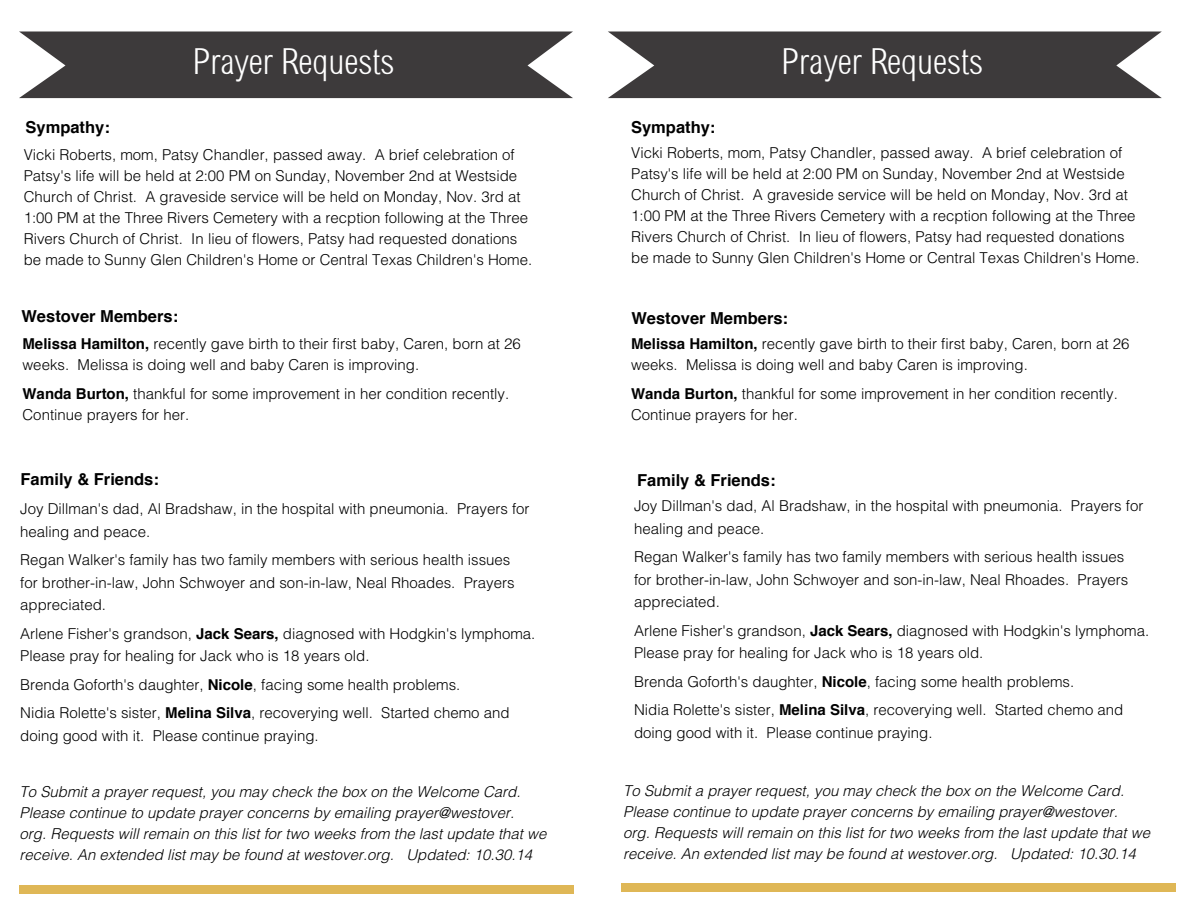
<style>
.page{position:relative;width:1188px;height:918px;background:#fff}
.page>*{position:absolute;margin:0;border:0;box-sizing:border-box;transform-origin:0 0}
.t1{font:36px "Sertig";color:#fff}
.t2{font:700 16.5px "Helvetica";color:#000}
._2_pt_space{font:300 15px/21px "Helvetica";color:#000}
._2_pt_space-2{font:italic 300 15px/21px "Helvetica";color:#000}
.s1{font-weight:700}
</style>
<div class="page">
<svg style="left:19px;top:31px;width:554px;height:67px;background:#4e4b4c"></svg>
<div style="left:19px;top:885px;width:554px;height:9px;background:#dfb756"></div>
<div style="left:621px;top:884px;width:554px;height:8px;background:#dfb756"></div>
<svg style="left:608px;top:31px;width:554px;height:67px;background:#4e4b4c"></svg>
<p class="t1" style="left:192px;top:40px;width:203px">Prayer Requests</p>
<p class="t1" style="left:781px;top:40px;width:203px">Prayer Requests</p>
<p class="t2" style="left:26px;top:117px;width:86px">Sympathy:</p>
<p class="t2" style="left:631px;top:117px;width:86px">Sympathy:</p>
<p class="_2_pt_space" style="left:24px;top:144px;width:510px">Vicki Roberts, mom, Patsy Chandler, passed away. A brief celebration of Patsy's life will be held at 2:00 PM on Sunday, November 2nd at Westside Church of Christ. A graveside service will be held on Monday, Nov. 3rd at 1:00 PM at the Three Rivers Cemetery with a recption following at the Three Rivers Church of Christ. In lieu of flowers, Patsy had requested donations be made to Sunny Glen Children's Home or Central Texas Children's Home.</p>
<p class="_2_pt_space" style="left:631px;top:142px;width:510px">Vicki Roberts, mom, Patsy Chandler, passed away. A brief celebration of Patsy's life will be held at 2:00 PM on Sunday, November 2nd at Westside Church of Christ. A graveside service will be held on Monday, Nov. 3rd at 1:00 PM at the Three Rivers Cemetery with a recption following at the Three Rivers Church of Christ. In lieu of flowers, Patsy had requested donations be made to Sunny Glen Children's Home or Central Texas Children's Home.</p>
<p class="t2" style="left:21px;top:306px;width:158px">Westover Members:</p>
<p class="_2_pt_space" style="left:22px;top:333px;width:500px"><span class="s1">Melissa Hamilton,</span> recently gave birth to their first baby, Caren, born at 26 weeks. Melissa is doing well and baby Caren is improving.</p>
<p class="_2_pt_space" style="left:22px;top:382px;width:488px"><span class="s1">Wanda Burton,</span> thankful for some improvement in her condition recently.<br>Continue prayers for her.</p>
<p class="t2" style="left:21px;top:468px;width:140px">Family &amp; Friends:</p>
<p class="_2_pt_space" style="left:20px;top:497px;width:511px;line-height:22.5px">Joy Dillman's dad, Al Bradshaw, in the hospital with pneumonia. Prayers for healing and peace.</p>
<p class="_2_pt_space" style="left:20px;top:548px;width:496px;line-height:22.5px">Regan Walker's family has two family members with serious health issues for brother-in-law, John Schwoyer and son-in-law, Neal Rhoades. Prayers appreciated.</p>
<p class="_2_pt_space" style="left:20px;top:622px;width:517px;line-height:22.5px">Arlene Fisher's grandson, <span class="s1">Jack Sears,</span> diagnosed with Hodgkin's lymphoma.<br>Please pray for healing for Jack who is 18 years old.</p>
<p class="_2_pt_space" style="left:20px;top:674px;width:442px">Brenda Goforth's daughter, <span class="s1">Nicole</span>, facing some health problems.</p>
<p class="_2_pt_space" style="left:20px;top:701px;width:491px;line-height:22.5px">Nidia Rolette's sister, <span class="s1">Melina Silva</span>, recoverying well. Started chemo and doing good with it. Please continue praying.</p>
<p class="_2_pt_space-2" style="left:20px;top:781px;width:528px">To Submit a prayer request, you may check the box on the Welcome Card.<br>Please continue to update prayer concerns by emailing prayer@westover.<br>org. Requests will remain on this list for two weeks from the last update that we receive. An extended list may be found at westover.org. Updated: 10.30.14</p>
<p class="t2" style="left:631px;top:308px;width:158px">Westover Members:</p>
<p class="_2_pt_space" style="left:631px;top:333px;width:500px"><span class="s1">Melissa Hamilton,</span> recently gave birth to their first baby, Caren, born at 26 weeks. Melissa is doing well and baby Caren is improving.</p>
<p class="_2_pt_space" style="left:631px;top:382px;width:488px"><span class="s1">Wanda Burton,</span> thankful for some improvement in her condition recently.<br>Continue prayers for her.</p>
<p class="t2" style="left:637px;top:470px;width:140px">Family &amp; Friends:</p>
<p class="_2_pt_space" style="left:634px;top:494px;width:511px;line-height:22.5px">Joy Dillman's dad, Al Bradshaw, in the hospital with pneumonia. Prayers for healing and peace.</p>
<p class="_2_pt_space" style="left:634px;top:545px;width:496px;line-height:22.5px">Regan Walker's family has two family members with serious health issues for brother-in-law, John Schwoyer and son-in-law, Neal Rhoades. Prayers appreciated.</p>
<p class="_2_pt_space" style="left:634px;top:619px;width:517px;line-height:22.5px">Arlene Fisher's grandson, <span class="s1">Jack Sears,</span> diagnosed with Hodgkin's lymphoma.<br>Please pray for healing for Jack who is 18 years old.</p>
<p class="_2_pt_space" style="left:634px;top:671px;width:442px">Brenda Goforth's daughter, <span class="s1">Nicole</span>, facing some health problems.</p>
<p class="_2_pt_space" style="left:634px;top:698px;width:491px;line-height:22.5px">Nidia Rolette's sister, <span class="s1">Melina Silva</span>, recoverying well. Started chemo and doing good with it. Please continue praying.</p>
<p class="_2_pt_space-2" style="left:623px;top:779px;width:528px">To Submit a prayer request, you may check the box on the Welcome Card.<br>Please continue to update prayer concerns by emailing prayer@westover.<br>org. Requests will remain on this list for two weeks from the last update that we receive. An extended list may be found at westover.org. Updated: 10.30.14</p>
</div>
